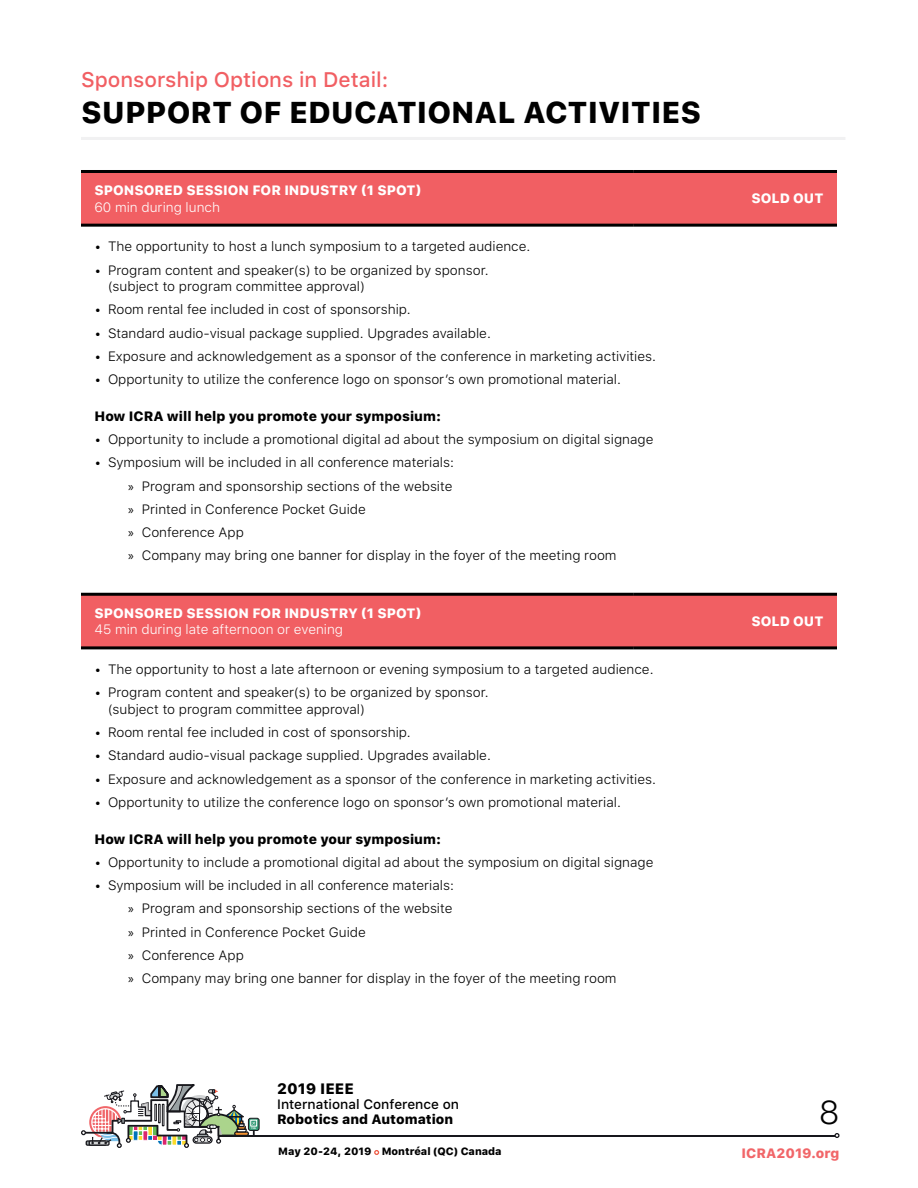
<style>
.page{position:relative;width:918px;height:1188px;background:#fff}
.page>*{position:absolute;margin:0;border:0;box-sizing:border-box;transform-origin:0 0}
.t1{font:300 33px "SFUI Text";color:#000}
.t2{font:800 30px "SFUI Text";color:#000}
.t3{font:500 21px "SFUI Text";color:#f15f63}
.t4{font:800 15px "SFUI Text";color:#000}
.t5{font:300 13.5px/23.2px "SFUI Text";color:#000}
.t6{font:800 13.5px "SFUI Text";color:#000}
.t7{font:800 13.5px "SFUI Text";color:#fff}
.t8{font:300 13.5px "SFUI Text";color:#fff}
.t9{font:500 13.5px "SFUI Text";color:#000}
.t10{font:800 13.5px "SFUI Text";color:#f16669}
.t11{font:800 10.5px "SFUI Text";color:#000}
.t12{font:800 2.4px "SFUI Text";color:#fff}
.s1{font-family:"Myriad Pro";font-weight:400}
</style>
<div class="page">
<hr style="left:219px;top:1135px;width:616px;height:1px;background:#17171c">
<svg style="left:834px;top:1133px;width:6px;height:5px"></svg>
<div style="left:248px;top:1118px;width:12px;height:13px;border:1px solid #17171c;border-radius:2px"></div>
<svg style="left:81px;top:1084px;width:176px;height:64px"></svg>
<svg style="left:374px;top:1150px;width:5px;height:5px"></svg>
<hr style="left:81px;top:137px;width:764px;height:3px;background:#f1f1f2">
<div style="left:81px;top:173px;width:756px;height:51px;background:#f15f63"></div>
<div style="left:81px;top:592px;width:756px;height:58px;background:#f15f63"></div>
<hr style="left:81px;top:170px;width:553px;height:3px;background:#000">
<hr style="left:634px;top:170px;width:203px;height:3px;background:#000">
<hr style="left:81px;top:224px;width:553px;height:3px;background:#000">
<hr style="left:634px;top:224px;width:203px;height:3px;background:#000">
<hr style="left:81px;top:593px;width:553px;height:3px;background:#000">
<hr style="left:634px;top:593px;width:203px;height:3px;background:#000">
<hr style="left:81px;top:646px;width:553px;height:3px;background:#000">
<hr style="left:634px;top:646px;width:203px;height:3px;background:#000">
<h3 class="t3" style="left:81px;top:65px;width:309px">Sponsorship Options in Detail:</h3>
<h2 class="t2" style="left:81px;top:90px;width:622px">SUPPORT OF EDUCATIONAL ACTIVITIES</h2>
<p class="t7" style="left:94px;top:180px;width:328px">SPONSORED SESSION FOR INDUSTRY (1 SPOT)</p>
<p class="t8" style="left:94px;top:197px;width:127px">60 min during lunch</p>
<p class="t5" style="left:94px;top:235px;width:437px">• The opportunity to host a lunch symposium to a targeted audience.</p>
<p class="t5" style="left:108px;top:262px;width:382px;line-height:16.5px;text-indent:-14px">• Program content and speaker(s) to be organized by sponsor. (subject to program committee approval)</p>
<p class="t5" style="left:94px;top:298px;width:318px">• Room rental fee included in cost of sponsorship.</p>
<p class="t5" style="left:94px;top:322px;width:398px">• Standard audio-visual package supplied. Upgrades available.</p>
<p class="t5" style="left:94px;top:345px;width:563px">• Exposure and acknowledgement as a sponsor of the conference in marketing activities.</p>
<p class="t5" style="left:94px;top:368px;width:528px">• Opportunity to utilize the conference logo on sponsor’s own promotional material.</p>
<p class="t6" style="left:94px;top:406px;width:348px">How ICRA will help you promote your symposium:</p>
<p class="t5" style="left:94px;top:428px;width:560px">• Opportunity to include a promotional digital ad about the symposium on digital signage</p>
<p class="t5" style="left:128px;top:451px;width:490px;text-indent:-34px">• Symposium will be included in all conference materials:<br><span class="s1">»</span> Program and sponsorship sections of the website<br><span class="s1">»</span> Printed in Conference Pocket Guide<br><span class="s1">»</span> Conference App<br><span class="s1">»</span> Company may bring one banner for display in the foyer of the meeting room</p>
<p class="t7" style="left:95px;top:603px;width:328px">SPONSORED SESSION FOR INDUSTRY (1 SPOT)</p>
<p class="t8" style="left:95px;top:620px;width:250px">45 min during late afternoon or evening</p>
<p class="t5" style="left:94px;top:658px;width:561px">• The opportunity to host a late afternoon or evening symposium to a targeted audience.</p>
<p class="t5" style="left:108px;top:685px;width:382px;line-height:16.5px;text-indent:-14px">• Program content and speaker(s) to be organized by sponsor. (subject to program committee approval)</p>
<p class="t5" style="left:94px;top:721px;width:318px">• Room rental fee included in cost of sponsorship.</p>
<p class="t5" style="left:94px;top:744px;width:398px">• Standard audio-visual package supplied. Upgrades available.</p>
<p class="t5" style="left:94px;top:768px;width:563px">• Exposure and acknowledgement as a sponsor of the conference in marketing activities.</p>
<p class="t5" style="left:94px;top:791px;width:528px">• Opportunity to utilize the conference logo on sponsor’s own promotional material.</p>
<p class="t6" style="left:94px;top:829px;width:348px">How ICRA will help you promote your symposium:</p>
<p class="t5" style="left:94px;top:851px;width:560px">• Opportunity to include a promotional digital ad about the symposium on digital signage</p>
<p class="t5" style="left:128px;top:874px;width:490px;text-indent:-34px">• Symposium will be included in all conference materials:<br><span class="s1">»</span> Program and sponsorship sections of the website<br><span class="s1">»</span> Printed in Conference Pocket Guide<br><span class="s1">»</span> Conference App<br><span class="s1">»</span> Company may bring one banner for display in the foyer of the meeting room</p>
<p class="t12" style="left:251px;top:1126px;width:6px">YUL</p>
<p class="t4" style="left:277px;top:1077px;width:78px">2019 IEEE</p>
<p class="t9" style="left:277px;top:1094px;width:183px">International Conference on</p>
<p class="t6" style="left:277px;top:1109px;width:178px">Robotics and Automation</p>
<p class="t7" style="left:751px;top:189px;width:74px">SOLD OUT</p>
<p class="t7" style="left:751px;top:611px;width:74px">SOLD OUT</p>
<h1 class="t1" style="left:819px;top:1089px;width:22px">8</h1>
<p class="t11" style="left:278px;top:1143px;width:225px">May 20-24, 2019 Montréal (QC) Canada</p>
<p class="t10" style="left:742px;top:1143px;width:99px">ICRA2019.org</p>
</div>
